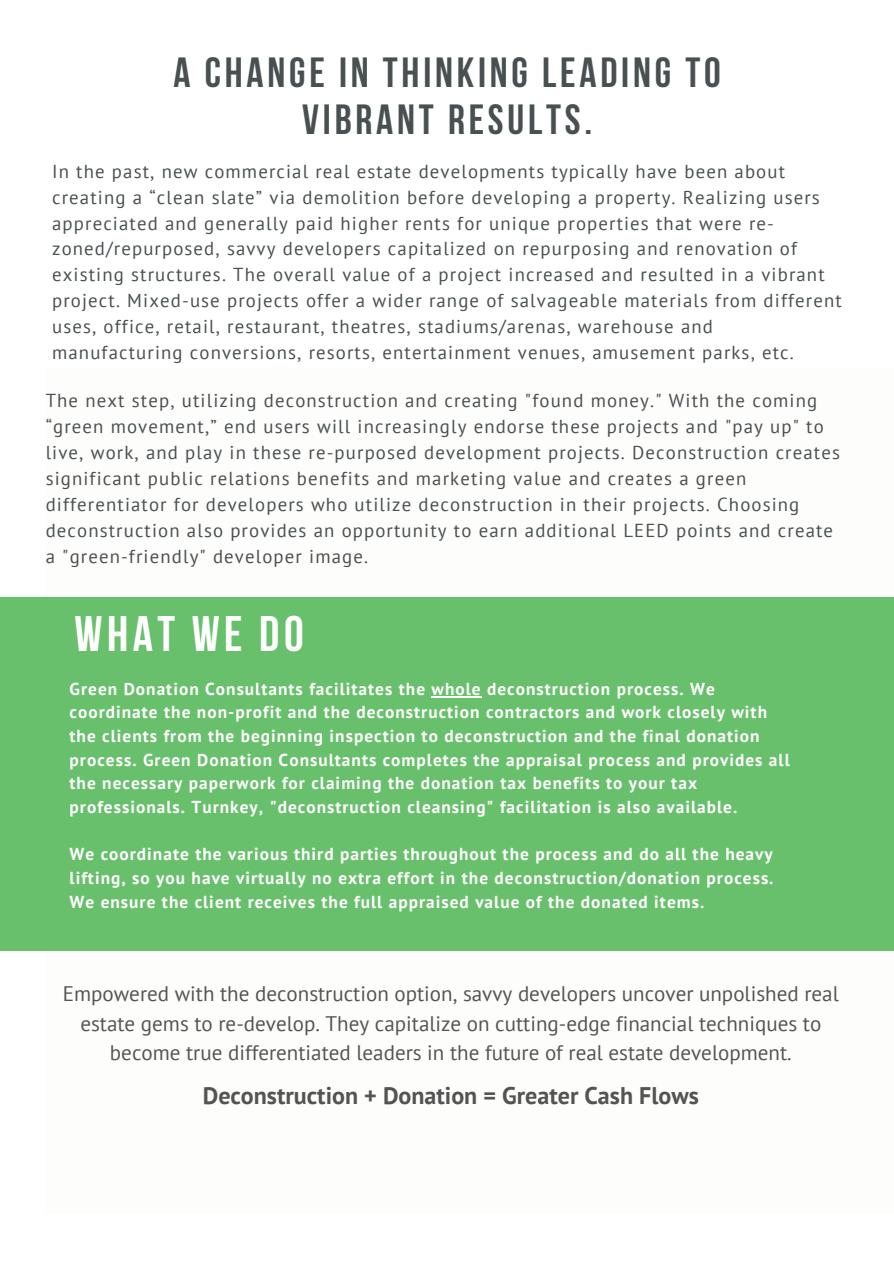
<style>
.page{position:relative;width:894px;height:1264px;background:#fff}
.page>*{position:absolute;margin:0;border:0;box-sizing:border-box;transform-origin:0 0}
.t1{font:700 49.65px "Bebas Neue";letter-spacing:.09em;color:#fff}
.t2{font:700 42px/47.2px "Bebas Neue";letter-spacing:.09em;color:#495052;text-align:center}
.t3{font:700 24px "PT Sans";color:#545454}
.t4{font:21px/29.2px "PT Sans";color:#545454;text-align:center}
.t5{font:18.75px/26px "PT Sans";letter-spacing:.06em;color:#495052}
.t6{font:700 17.25px/23.7px "PT Sans";letter-spacing:.06em;color:#fff}
</style>
<div class="page">
<div style="left:46px;top:367px;width:847px;height:846px;background:#fdfdfb"></div>
<div style="left:0;top:597px;width:893px;height:353px;background:#69c06c"></div>
<hr style="left:431px;top:696px;width:50px;height:1px;background:#fff">
<p class="t2" style="left:174px;top:53px;width:548px">A CHANGE IN THINKING LEADING TO<br>VIBRANT RESULTS.</p>
<p class="t5" style="left:52px;top:158px;width:790px">In the past, new commercial real estate developments typically have been about creating a “clean slate” via demolition before developing a property. Realizing users appreciated and generally paid higher rents for unique properties that were re&shy;zoned/repurposed, savvy developers capitalized on repurposing and renovation of existing structures. The overall value of a project increased and resulted in a vibrant project. Mixed-use projects offer a wider range of salvageable materials from different uses, office, retail, restaurant, theatres, stadiums/arenas, warehouse and manufacturing conversions, resorts, entertainment venues, amusement parks, etc.</p>
<p class="t5" style="left:46px;top:387px;width:795px">The next step, utilizing deconstruction and creating "found money." With the coming “green movement,” end users will increasingly endorse these projects and "pay up" to live, work, and play in these re-purposed development projects. Deconstruction creates significant public relations benefits and marketing value and creates a green differentiator for developers who utilize deconstruction in their projects. Choosing deconstruction also provides an opportunity to earn additional LEED points and create a "green-friendly" developer image.</p>
<p class="t1" style="left:75px;top:614px;width:230px">WHAT WE DO</p>
<p class="t6" style="left:70px;top:676px;width:721px">Green Donation Consultants facilitates the whole deconstruction process. We coordinate the non-profit and the deconstruction contractors and work closely with the clients from the beginning inspection to deconstruction and the final donation process. Green Donation Consultants completes the appraisal process and provides all the necessary paperwork for claiming the donation tax benefits to your tax professionals. Turnkey, "deconstruction cleansing" facilitation is also available.</p>
<p class="t6" style="left:70px;top:842px;width:705px;text-align:justify">We coordinate the various third parties throughout the process and do all the heavy lifting, so you have virtually no extra effort in the deconstruction/donation process.<br>We ensure the client receives the full appraised value of the donated items.</p>
<p class="t4" style="left:63px;top:979px;width:777px">Empowered with the deconstruction option, savvy developers uncover unpolished real estate gems to re-develop. They capitalize on cutting-edge financial techniques to become true differentiated leaders in the future of real estate development.</p>
<p class="t3" style="left:203px;top:1079px;width:497px">Deconstruction + Donation = Greater Cash Flows</p>
</div>
